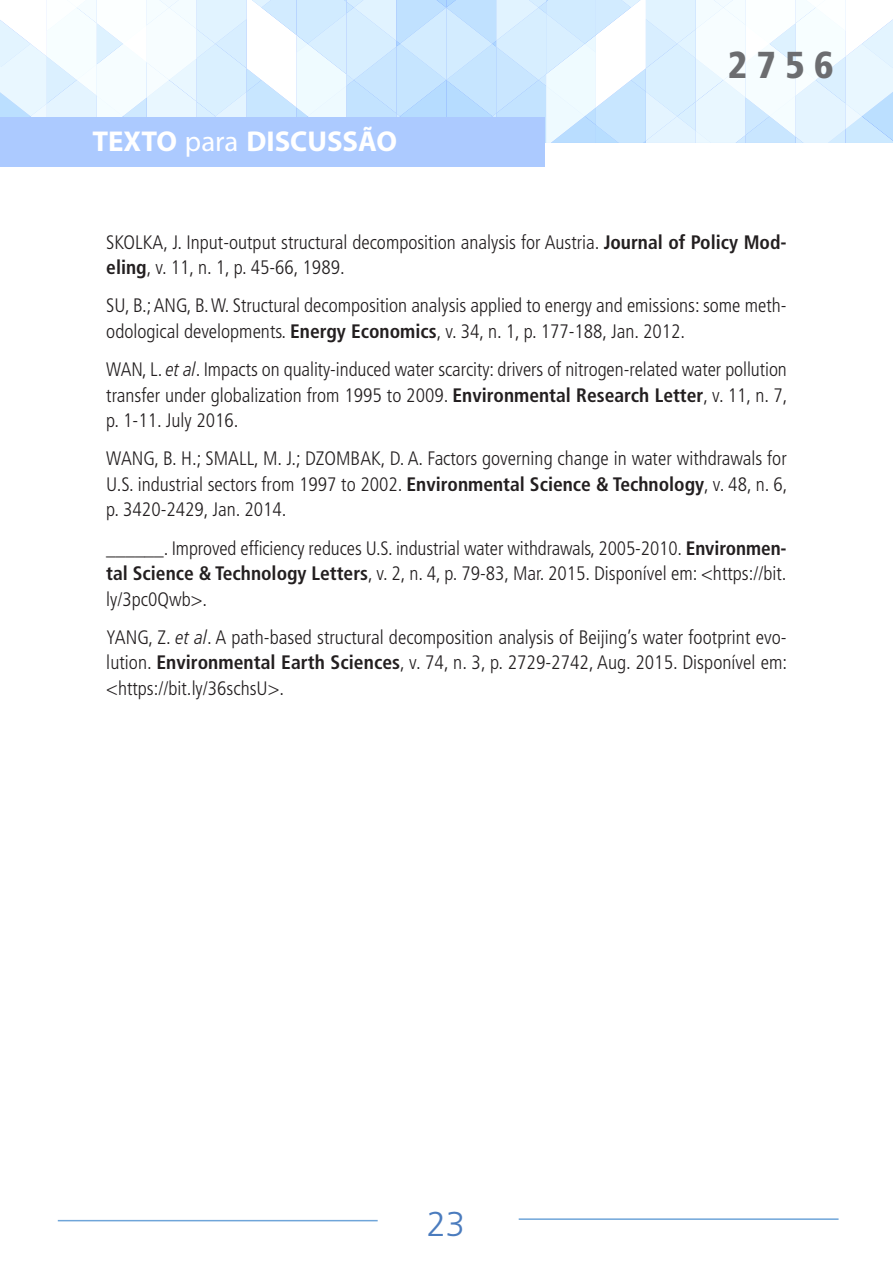
<style>
.page{position:relative;width:893px;height:1263px;background:#fff}
.page>*{position:absolute;margin:0;border:0;box-sizing:border-box;transform-origin:0 0}
.t1{font:900 condensed 37.5px "Frutiger LT Pro";color:#6c6d70}
.t2{font:300 34.5px "Frutiger LT Pro";color:#4b7cbe}
.t3{font:700 28.8px "Myriad Pro";color:#fff}
.referencias_texto{font:300 condensed 19.5px/25.5px "Frutiger LT Pro";color:#231f20;text-align:justify}
.s1{font-weight:400}
.s2{font-weight:700}
.s3{font-style:italic}
</style>
<div class="page">
<svg style="left:0;top:0;width:893px;height:143px"></svg>
<div style="left:0;top:118px;width:545px;height:49px;background:#accaff"></div>
<hr style="left:519px;top:1218px;width:319px;height:2px;background:#6fa5d9">
<hr style="left:58px;top:1220px;width:320px;height:1px;background:#6fa5d9">
<h3 class="t3" style="left:92px;top:122px;width:306px">TEXTO <span class="s1">para</span> DISCUSSÃO</h3>
<h1 class="t1" style="left:728px;top:42px;width:108px">2756</h1>
<p class="referencias_texto" style="left:106px;top:229px;width:682px">SKOLKA, J. Input-output structural decomposition analysis for Austria. <span class="s2">Journal of Policy Mod&shy;eling</span>, v. 11, n. 1, p. 45-66, 1989.</p>
<p class="referencias_texto" style="left:106px;top:293px;width:682px">SU, B.; ANG, B. W. Structural decomposition analysis applied to energy and emissions: some meth&shy;odological developments. <span class="s2">Energy Economics</span>, v. 34, n. 1, p. 177-188, Jan. 2012.</p>
<p class="referencias_texto" style="left:106px;top:357px;width:683px">WAN, L. <span class="s3">et al</span>. Impacts on quality-induced water scarcity: drivers of nitrogen-related water pollution transfer under globalization from 1995 to 2009. <span class="s2">Environmental Research Letter</span>, v. 11, n. 7, p. 1-11. July 2016.</p>
<p class="referencias_texto" style="left:106px;top:446px;width:683px">WANG, B. H.; SMALL, M. J.; DZOMBAK, D. A. Factors governing change in water withdrawals for U.S. industrial sectors from 1997 to 2002. <span class="s2">Environmental Science &amp; Technology</span>, v. 48, n. 6, p. 3420-2429, Jan. 2014.</p>
<p class="referencias_texto" style="left:106px;top:535px;width:682px">______. Improved efficiency reduces U.S. industrial water withdrawals, 2005-2010. <span class="s2">Environmen&shy;tal Science &amp; Technology Letters</span>, v. 2, n. 4, p. 79-83, Mar. 2015. Disponível em: &lt;https://bit. ly/3pc0Qwb&gt;.</p>
<p class="referencias_texto" style="left:106px;top:624px;width:682px">YANG, Z. <span class="s3">et al</span>. A path-based structural decomposition analysis of Beijing’s water footprint evo&shy;lution. <span class="s2">Environmental Earth Sciences</span>, v. 74, n. 3, p. 2729-2742, Aug. 2015. Disponível em: &lt;https://bit.ly/36schsU&gt;.</p>
<h2 class="t2" style="left:427px;top:1204px;width:40px">23</h2>
</div>
